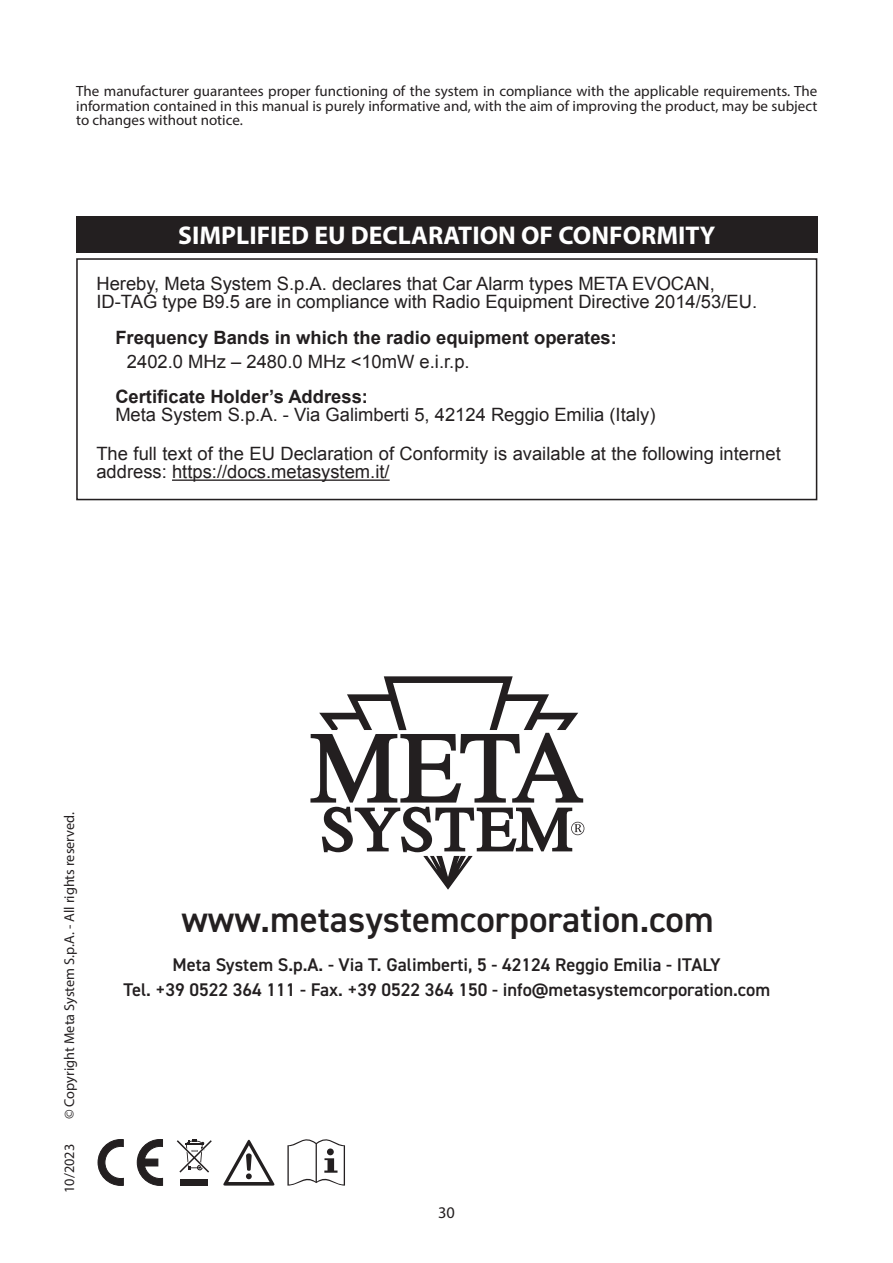
<style>
.page{position:relative;width:893px;height:1263px;background:#fff}
.page>*{position:absolute;margin:0;border:0;box-sizing:border-box;transform-origin:0 0}
.t1{font:600 36.75px "DIN2014";color:#231f20}
.t2{font:700 25.65px "Myriad Pro";color:#fff}
.t3{font:18.3px/18.3px "Arial";color:#231f20}
.t4{font:600 18.3px/24.5px "DIN2014";color:#231f20;text-align:center}
.t5{font:700 18.3px "Arial";color:#231f20}
.t6{font:16.35px "Myriad Pro";color:#231f20}
.t7{font:14.85px/14.9px "Myriad Pro";color:#231f20;text-align:justify}
.t8{font:14.25px "Myriad Pro";color:#231f20}
</style>
<div class="page">
<svg style="left:310px;top:676px;width:274px;height:214px"></svg>
<div style="left:76px;top:258px;width:741px;height:242px;border:2px solid #231f20"></div>
<hr style="left:172px;top:479px;width:217px;height:2px;background:#231f20">
<div style="left:76px;top:216px;width:741px;height:37px;background:#231f20"></div>
<svg style="left:98px;top:1139px;width:26px;height:47px"></svg>
<svg style="left:137px;top:1139px;width:26px;height:47px"></svg>
<div style="left:181px;top:1179px;width:27px;height:7px;background:#231f20"></div>
<svg style="left:177px;top:1140px;width:35px;height:33px"></svg>
<svg style="left:287px;top:1139px;width:58px;height:47px"></svg>
<div style="left:327px;top:1148px;width:7px;height:7px;background:#231f20;border-radius:50%"></div>
<svg style="left:223px;top:1140px;width:52px;height:46px"></svg>
<p class="t7" style="left:76px;top:85px;width:742px">The manufacturer guarantees proper functioning of the system in compliance with the applicable requirements. The information contained in this manual is purely informative and, with the aim of improving the product, may be subject to changes without notice.</p>
<h2 class="t2" style="left:178px;top:226px;width:538px">SIMPLIFIED EU DECLARATION OF CONFORMITY</h2>
<p class="t3" style="left:96px;top:274px;width:662px">Hereby, Meta System S.p.A. declares that Car Alarm types META EVOCAN,<br>ID-TAG type B9.5 are in compliance with Radio Equipment Directive 2014/53/EU.</p>
<p class="t5" style="left:115px;top:327px;width:503px">Frequency Bands in which the radio equipment operates:</p>
<p class="t3" style="left:127px;top:352px;width:344px">2402.0 MHz – 2480.0 MHz &lt;10mW e.i.r.p.</p>
<p class="t5" style="left:115px;top:386px;width:254px">Certificate Holder’s Address:</p>
<p class="t3" style="left:96px;top:395px;width:685px;line-height:38.8px;text-indent:19px">Meta System S.p.A. - Via Galimberti 5, 42124 Reggio Emilia (Italy)<br>The full text of the EU Declaration of Conformity is available at the following internet</p>
<p class="t3" style="left:96px;top:463px;width:295px">address: https://docs.metasystem.it/</p>
<p class="t8" style="left:64px;top:1119px;width:309px;rotate:-90deg">© Copyright Meta System S.p.A. - All rights reserved.</p>
<p class="t8" style="left:64px;top:1193px;width:50px;rotate:-90deg">10/2023</p>
<h1 class="t1" style="left:181px;top:905px;width:533px">www.metasystemcorporation.com</h1>
<p class="t4" style="left:123px;top:955px;width:648px">Meta System S.p.A. - Via T. Galimberti, 5 - 42124 Reggio Emilia - ITALY<br>Tel. +39 0522 364 111 - Fax. +39 0522 364 150 - info@metasystemcorporation.com</p>
<p class="t6" style="left:438px;top:1206px;width:18px">30</p>
</div>
